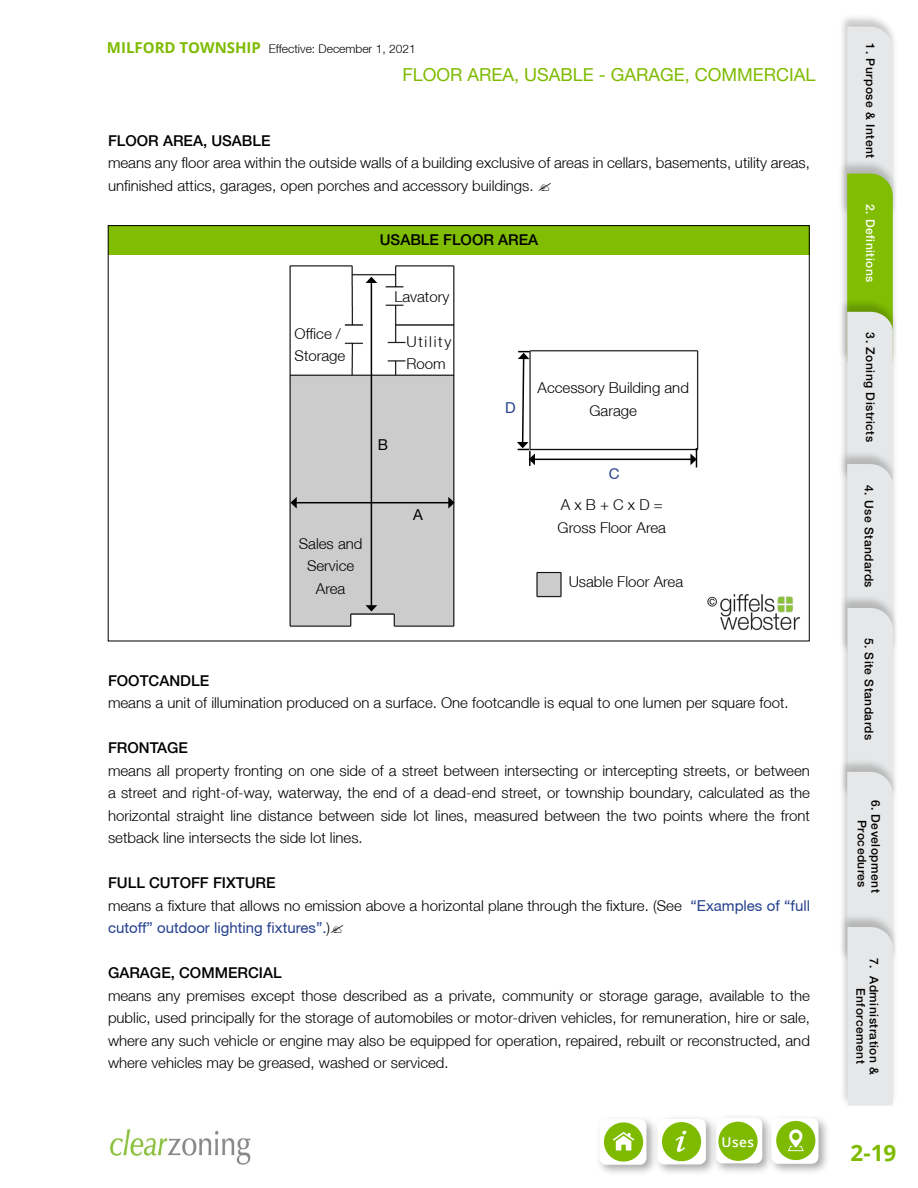
<style>
.page{position:relative;width:918px;height:1188px;background:#fff}
.page>*{position:absolute;margin:0;border:0;box-sizing:border-box;transform-origin:0 0}
.t1{font:700 22.5px "Open Sans";color:#7ebb00}
.t2{font:18px "Helvetica Neue LT Std";color:#7ebb00}
.t3{font:300 15px/22.5px "Helvetica Neue LT";color:#000}
.t4{font:500 15px "Helvetica Neue LT Std";color:#000}
.t5{font:15px "Helvetica Neue CE";color:#25408f}
.t6{font:300 15px/22.5px "Helvetica Neue LT";letter-spacing:.115em;color:#000}
.t7{font:15px "Helvetica Neue CE";color:#000}
.t8{font:600 13.5px "Open Sans";color:#fff}
.t9{font:500 12px/13.5px "Helvetica Neue LT Std";letter-spacing:.04em;color:#000}
.t10{font:300 12px "Helvetica Neue LT";color:#000}
.t11{font:500 12px "Helvetica Neue LT Std";letter-spacing:.04em;color:#fff}
.s1{font-family:"Open Sans";font-weight:700;font-size:15px;color:#7ebb00}
.s2{font-family:"Helvetica Neue CE";font-weight:400;color:#25408f}
.s3{font-family:"Helvetica Neue LT";font-weight:300;color:#000}
</style>
<div class="page">
<div style="left:711px;top:1114px;width:64px;height:62px;background:#000;opacity:.35"></div>
<div style="left:716px;top:1118px;width:46px;height:45px;background:#fff;border-radius:7px"></div>
<div style="left:767px;top:1114px;width:64px;height:62px;background:#000;opacity:.35"></div>
<div style="left:771px;top:1118px;width:47px;height:46px;background:#fff;border-radius:7px"></div>
<svg style="left:776px;top:1119px;width:41px;height:43px"></svg>
<div style="left:792px;top:1133px;width:7px;height:7px;background:#7ebb00;border-radius:50%"></div>
<div style="left:595px;top:1115px;width:64px;height:62px;background:#000;opacity:.35"></div>
<div style="left:599px;top:1119px;width:47px;height:46px;background:#fff;border-radius:7px"></div>
<svg style="left:602px;top:1120px;width:43px;height:44px"></svg>
<div style="left:653px;top:1115px;width:65px;height:62px;background:#000;opacity:.35"></div>
<div style="left:657px;top:1119px;width:49px;height:45px;background:#fff;border-radius:7px"></div>
<svg style="left:662px;top:1122px;width:40px;height:40px"></svg>
<div style="left:718px;top:1122px;width:40px;height:39px;background:#7ebb00;border-radius:50%"></div>
<img style="left:110px;top:1129px;width:141px;height:35px">
<div style="left:839px;top:13px;width:60px;height:203px;background:#000;opacity:.21"></div>
<div style="left:839px;top:160px;width:60px;height:203px;background:#000;opacity:.21"></div>
<div style="left:839px;top:298px;width:60px;height:182px;background:#000;opacity:.21"></div>
<div style="left:839px;top:450px;width:60px;height:203px;background:#000;opacity:.21"></div>
<div style="left:839px;top:594px;width:60px;height:203px;background:#000;opacity:.21"></div>
<div style="left:839px;top:758px;width:60px;height:203px;background:#000;opacity:.21"></div>
<div style="left:839px;top:913px;width:60px;height:193px;background:#000;opacity:.21"></div>
<svg style="left:847px;top:27px;width:46px;height:1079px;background:#d7dfc9"></svg>
<img style="left:263px;top:265px;width:457px;height:377px">
<div style="left:108px;top:225px;width:702px;height:30px;background:#80bd03"></div>
<hr style="left:534px;top:459px;width:157px;height:1px;background:#000">
<hr style="left:296px;top:502px;width:153px;height:1px;background:#000">
<svg style="left:290px;top:497px;width:7px;height:12px"></svg>
<svg style="left:448px;top:497px;width:7px;height:12px"></svg>
<hr style="left:371px;top:282px;width:1px;height:324px;background:#000">
<svg style="left:366px;top:277px;width:11px;height:6px"></svg>
<svg style="left:366px;top:605px;width:11px;height:7px"></svg>
<svg style="left:690px;top:448px;width:7px;height:19px"></svg>
<svg style="left:517px;top:351px;width:18px;height:115px"></svg>
<img style="left:702px;top:594px;width:99px;height:36px">
<p class="t10" style="left:107px;top:42px;width:310px"><span class="s1">MILFORD TOWNSHIP</span> Effective: December 1, 2021</p>
<p class="t2" style="left:402px;top:64px;width:415px">FLOOR AREA, USABLE - GARAGE, COMMERCIAL</p>
<p class="t4" style="left:108px;top:131px;width:164px">FLOOR AREA, USABLE</p>
<p class="t3" style="left:108px;top:151px;width:703px">means any floor area within the outside walls of a building exclusive of areas in cellars, basements, utility areas, unfinished attics, garages, open porches and accessory buildings.</p>
<p class="t4" style="left:380px;top:231px;width:160px">USABLE FLOOR AREA</p>
<p class="t3" style="left:295px;top:322px;width:52px">Office /<br>Storage</p>
<p class="t3" style="left:394px;top:286px;width:57px">Lavatory</p>
<p class="t6" style="left:406px;top:330px;width:46px">Utility<br>Room</p>
<p class="t7" style="left:378px;top:436px;width:12px">B</p>
<p class="t3" style="left:299px;top:532px;width:65px;text-align:center">Sales and<br>Service<br>Area</p>
<p class="t7" style="left:413px;top:506px;width:11px">A</p>
<p class="t5" style="left:505px;top:399px;width:12px">D</p>
<p class="t3" style="left:538px;top:376px;width:153px;text-align:center">Accessory Building and<br>Garage</p>
<p class="t5" style="left:609px;top:464px;width:12px">C</p>
<p class="t3" style="left:558px;top:493px;width:110px">A x B + C x D =<br>Gross Floor Area</p>
<p class="t3" style="left:569px;top:570px;width:116px">Usable Floor Area</p>
<p class="t4" style="left:108px;top:671px;width:103px">FOOTCANDLE</p>
<p class="t3" style="left:108px;top:691px;width:682px">means a unit of illumination produced on a surface. One footcandle is equal to one lumen per square foot.</p>
<p class="t4" style="left:108px;top:739px;width:82px">FRONTAGE</p>
<p class="t3" style="left:108px;top:759px;width:704px;text-align:justify">means all property fronting on one side of a street between intersecting or intercepting streets, or between a street and right-of-way, waterway, the end of a dead-end street, or township boundary, calculated as the horizontal straight line distance between side lot lines, measured between the two points where the front setback line intersects the side lot lines.</p>
<p class="t4" style="left:108px;top:874px;width:169px">FULL CUTOFF FIXTURE</p>
<p class="t3" style="left:108px;top:894px;width:704px">means a fixture that allows no emission above a horizontal plane through the fixture. (See <span class="s2">“Examples of “full</span></p>
<p class="t5" style="left:108px;top:919px;width:224px">cutoff” outdoor lighting fixtures”.<span class="s3">)</span></p>
<p class="t4" style="left:108px;top:964px;width:175px">GARAGE, COMMERCIAL</p>
<p class="t3" style="left:108px;top:984px;width:703px;text-align:justify">means any premises except those described as a private, community or storage garage, available to the public, used principally for the storage of automobiles or motor-driven vehicles, for remuneration, hire or sale, where any such vehicle or engine may also be equipped for operation, repaired, rebuilt or reconstructed, and where vehicles may be greased, washed or serviced.</p>
<p class="t8" style="left:721px;top:1133px;width:34px">Uses</p>
<p class="t9" style="left:877px;top:43px;width:116px;rotate:90deg">1. Purpose &amp; Intent</p>
<p class="t11" style="left:878px;top:204px;width:80px;rotate:90deg">2. Definitions</p>
<p class="t9" style="left:877px;top:332px;width:111px;rotate:90deg">3. Zoning Districts</p>
<p class="t9" style="left:876px;top:485px;width:104px;rotate:90deg">4. Use Standards</p>
<p class="t9" style="left:876px;top:638px;width:104px;rotate:90deg">5. Site Standards</p>
<p class="t9" style="left:883px;top:820px;width:74px;text-indent:-20px;rotate:90deg">6. Development<br>Procedures</p>
<p class="t9" style="left:881px;top:988px;width:89px;text-indent:-30px;rotate:90deg">7. Administration &amp;<br>Enforcement</p>
<h1 class="t1" style="left:851px;top:1137px;width:47px">2-19</h1>
</div>
